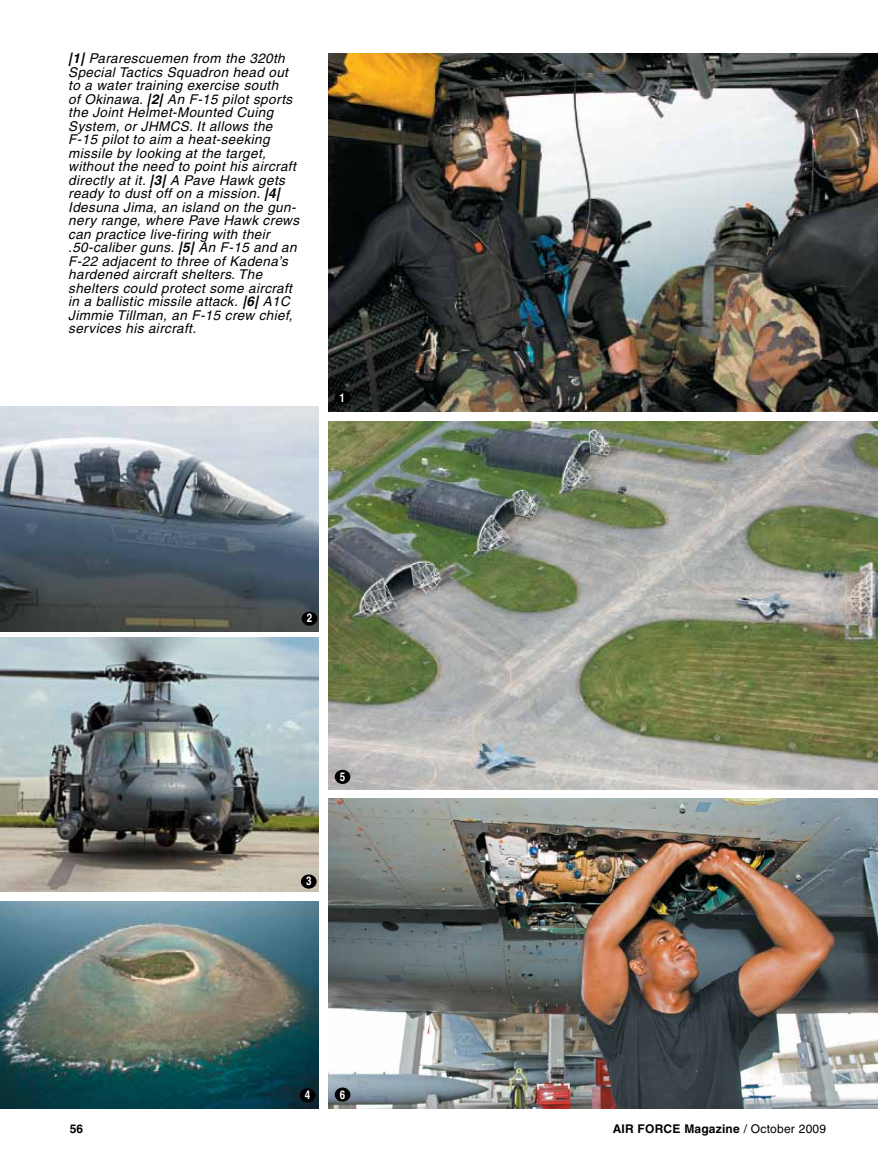
<style>
.page{position:relative;width:878px;height:1175px;background:#fff}
.page>*{position:absolute;margin:0;border:0;box-sizing:border-box;transform-origin:0 0}
.t1{font:italic 13.5px/13.5px "Helvetica";letter-spacing:.03em;color:#000}
.t2{font:700 12px "Helvetica";letter-spacing:.02em;color:#000}
.t3{font:700 condensed 12px "Helvetica";color:#fff}
.s1{font-weight:700}
.s2{font-weight:400}
</style>
<div class="page">
<img style="left:0;top:637px;width:318px;height:254px">
<img style="left:328px;top:53px;width:549px;height:358px">
<img style="left:328px;top:422px;width:549px;height:367px">
<img style="left:328px;top:799px;width:549px;height:309px">
<img style="left:0;top:901px;width:319px;height:207px">
<div style="left:335px;top:390px;width:15px;height:14px;background:#000;border-radius:50%"></div>
<div style="left:301px;top:874px;width:15px;height:14px;background:#000;border-radius:50%"></div>
<div style="left:335px;top:769px;width:15px;height:15px;background:#000;border-radius:50%"></div>
<div style="left:300px;top:1088px;width:15px;height:14px;background:#000;border-radius:50%"></div>
<div style="left:335px;top:1087px;width:15px;height:14px;background:#000;border-radius:50%"></div>
<img style="left:0;top:406px;width:318px;height:225px">
<div style="left:301px;top:611px;width:16px;height:15px;background:#000;border-radius:50%"></div>
<p class="t1" style="left:68px;top:52px;width:232px"><span class="s1">|1|</span> Pararescuemen from the 320th Special Tactics Squadron head out to a water training exercise south<br>of Okinawa. <span class="s1">|2|</span> An F-15 pilot sports the Joint Helmet-Mounted Cuing System, or JHMCS. It allows the F-15 pilot to aim a heat-seeking missile by looking at the target, without the need to point his aircraft directly at it. <span class="s1">|3|</span> A Pave Hawk gets ready to dust off on a mission. <span class="s1">|4| </span>Idesuna Jima, an island on the gun&shy;nery range, where Pave Hawk crews can practice live-firing with their .50-caliber guns. <span class="s1">|5|</span> An F-15 and an F-22 adjacent to three of Kadena’s hardened aircraft shelters. The shelters could protect some aircraft in a ballistic missile attack. <span class="s1">|6|</span> A1C Jimmie Tillman, an F-15 crew chief, services his aircraft.</p>
<p class="t3" style="left:339px;top:390px;width:7px">1</p>
<p class="t3" style="left:307px;top:611px;width:7px">2</p>
<p class="t3" style="left:340px;top:769px;width:7px">5</p>
<p class="t3" style="left:306px;top:873px;width:7px">3</p>
<p class="t3" style="left:305px;top:1087px;width:7px">4</p>
<p class="t3" style="left:340px;top:1087px;width:7px">6</p>
<p class="t2" style="left:70px;top:1121px;width:15px">56</p>
<p class="t2" style="left:612px;top:1121px;width:215px">AIR FORCE Magazine <span class="s2">/ October 2009</span></p>
</div>
